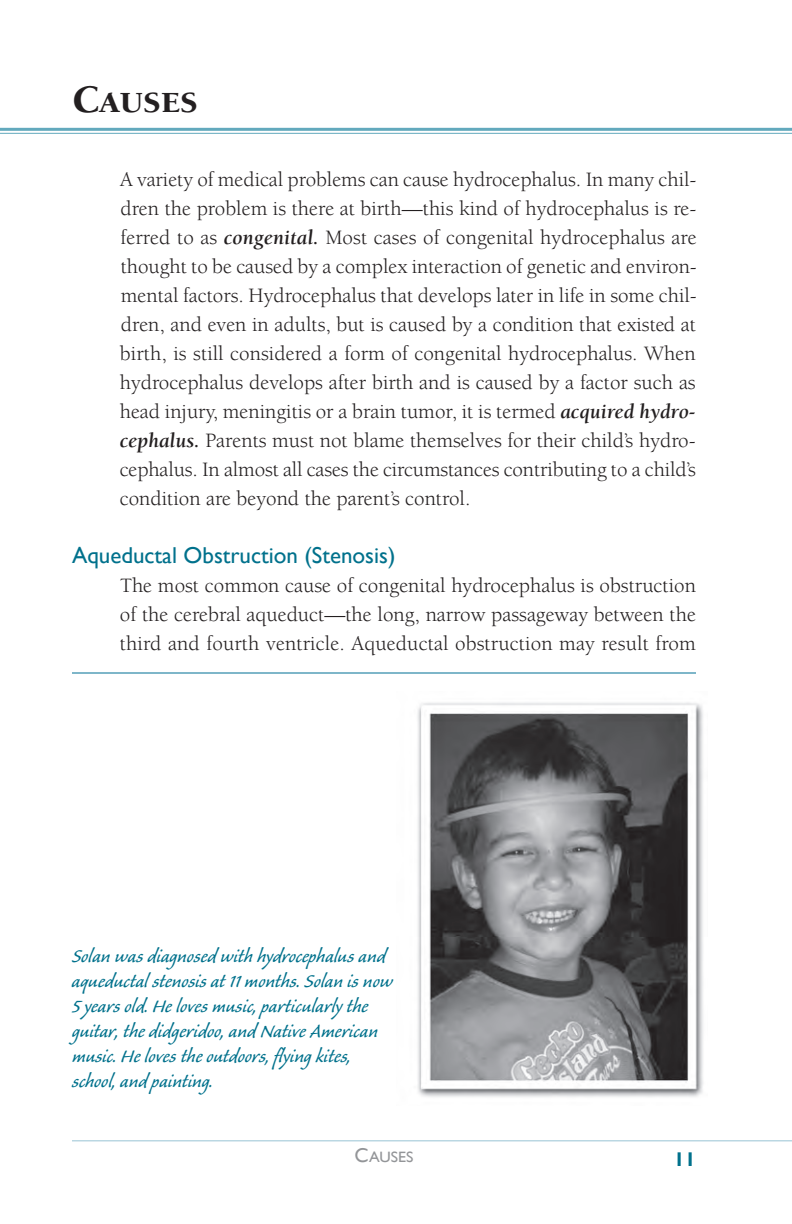
<style>
.page{position:relative;width:792px;height:1224px;background:#fff}
.page>*{position:absolute;margin:0;border:0;box-sizing:border-box;transform-origin:0 0}
.t1{font:900 30px "Berkeley";color:#231f20;scale:1.07 1}
.t2{font:24px/25px "Caliban";color:#00718c}
.t3{font:23px "Gill Sans";color:#00718c}
.t4{font:21px/29px "Berkeley";color:#231f20;text-align:justify}
.t5{font:700 20px "Gill Sans";color:#00718c}
.t6{font:15px "Gill Sans";color:#939598;scale:1.07 1}
.s1{font-size:40px}
.s2{font-weight:700;font-style:italic}
.s3{font-size:20px}
</style>
<div class="page">
<hr style="left:0;top:128px;width:792px;height:3px;background:#62a9bd">
<hr style="left:0;top:133px;width:792px;height:1px;background:#62a9bd">
<hr style="left:72px;top:1140px;width:720px;height:2px;background:#bad7e2">
<img style="left:417px;top:702px;width:286px;height:395px">
<hr style="left:72px;top:672px;width:624px;height:2px;background:#7eb6c9">
<h1 class="t1" style="left:72px;top:91px;width:119px"><span class="s1">C</span>AUSES</h1>
<p class="t4" style="left:120px;top:167px;width:579px">A variety of medical problems can cause hydrocephalus. In many chil&shy;dren the problem is there at birth—this kind of hydrocephalus is re&shy;ferred to as <span class="s2">congenital.</span> Most cases of congenital hydrocephalus are thought to be caused by a complex interaction of genetic and environ - mental factors. Hydrocephalus that develops later in life in some chil - dren, and even in adults, but is caused by a condition that existed at birth, is still considered a form of congenital hydrocephalus. When hydrocephalus develops after birth and is caused by a factor such as head injury, meningitis or a brain tumor, it is termed <span class="s2">acquired hydro - cephalus.</span> Parents must not blame themselves for their child’s hydro - cephalus. In almost all cases the circumstances contributing to a child’s condition are beyond the parent’s control.</p>
<p class="t3" style="left:72px;top:542px;width:325px">aqueductal obstruction (stenosis)</p>
<p class="t4" style="left:120px;top:573px;width:578px">The most common cause of congenital hydrocephalus is obstruction of the cerebral aqueduct—the long, narrow passageway between the third and fourth ventricle. Aqueductal obstruction may result from</p>
<p class="t2" style="left:72px;top:946px;width:322px">Solan was diagnosed with hydrocephalus and aqueductal stenosis at 11 months. Solan is now 5 years old. He loves music, particularly the guitar, the didgeridoo, and Native American music. He loves the outdoors, flying kites, school, and painting.</p>
<p class="t6" style="left:355px;top:1148px;width:57px"><span class="s3">c</span>auses</p>
<p class="t5" style="left:674px;top:1151px;width:24px">11</p>
</div>
